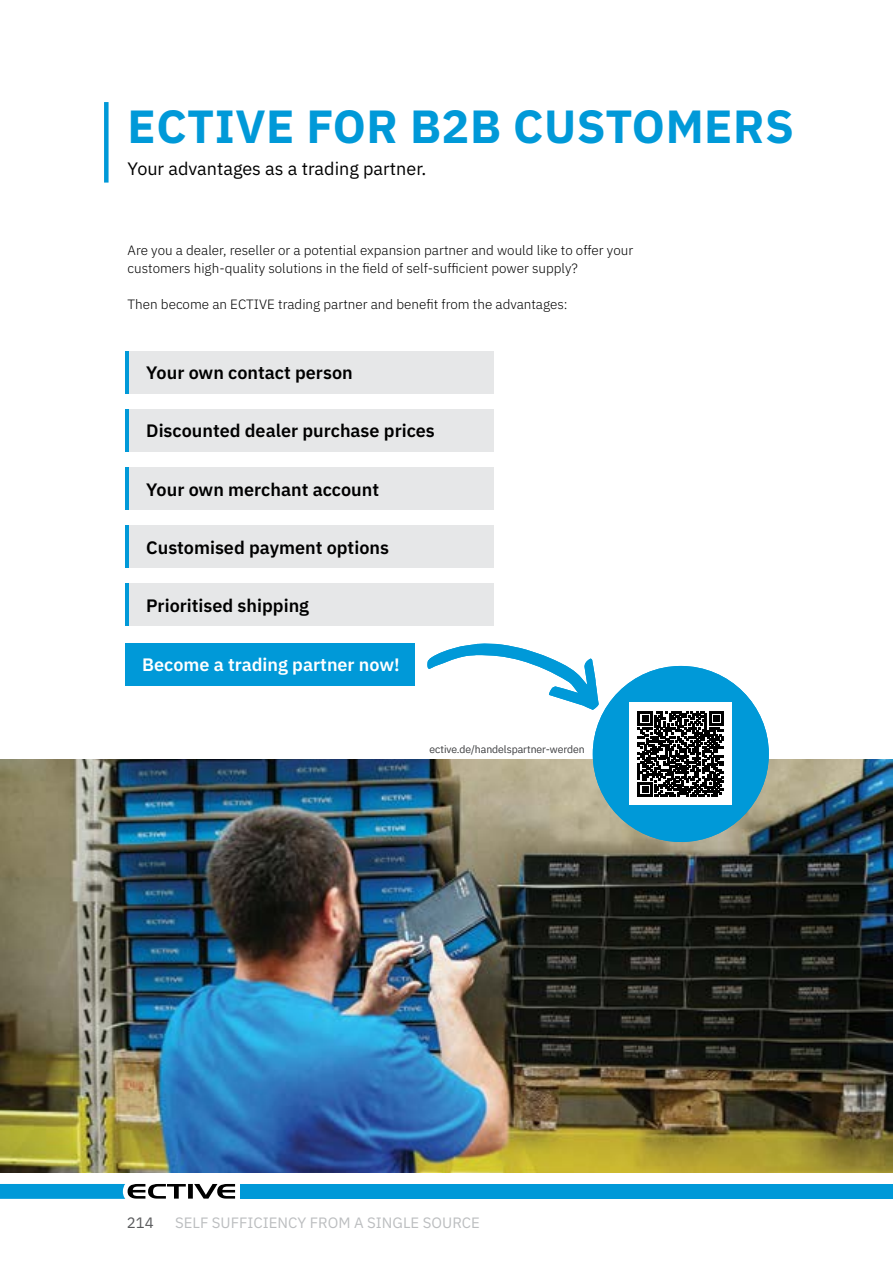
<style>
.page{position:relative;width:893px;height:1263px;background:#fff}
.page>*{position:absolute;margin:0;border:0;box-sizing:border-box;transform-origin:0 0}
.t1{font:700 46.5px "IBM Plex Sans";letter-spacing:.01em;color:#0099d8}
.t2{font:600 18px "IBM Plex Sans";color:#000}
.t3{font:18px "IBM Plex Sans";color:#000}
.t4{font:600 18px "IBM Plex Sans";color:#fff}
.t5{font:15px "IBM Plex Sans";color:#bcbec0}
.t6{font:15px "IBM Plex Sans";color:#58595b}
.t7{font:300 13.5px/18px "IBM Plex Sans";color:#000}
.t8{font:300 10.5px "IBM Plex Sans";color:#58595b}
</style>
<div class="page">
<svg style="left:0;top:1184px;width:235px;height:15px"></svg>
<div style="left:240px;top:1184px;width:653px;height:15px;background:#0099d8"></div>
<div style="left:104px;top:102px;width:5px;height:81px;background:#0099d8"></div>
<div style="left:129px;top:351px;width:365px;height:43px;background:#e6e7e8"></div>
<div style="left:129px;top:409px;width:365px;height:43px;background:#e6e7e8"></div>
<div style="left:129px;top:525px;width:365px;height:43px;background:#e6e7e8"></div>
<div style="left:129px;top:467px;width:365px;height:43px;background:#e6e7e8"></div>
<div style="left:129px;top:583px;width:365px;height:43px;background:#e6e7e8"></div>
<div style="left:125px;top:643px;width:290px;height:43px;background:#0099d8"></div>
<img style="left:0;top:759px;width:893px;height:413px">
<hr style="left:125px;top:351px;width:4px;height:43px;background:#0099d8">
<hr style="left:125px;top:409px;width:4px;height:43px;background:#0099d8">
<hr style="left:125px;top:467px;width:4px;height:43px;background:#0099d8">
<hr style="left:125px;top:525px;width:4px;height:43px;background:#0099d8">
<hr style="left:125px;top:583px;width:4px;height:43px;background:#0099d8">
<div style="left:593px;top:666px;width:176px;height:176px;background:#0099d8;border-radius:50%"></div>
<div style="left:629px;top:703px;width:103px;height:102px;background:#fff"></div>
<svg style="left:638px;top:711px;width:86px;height:86px"></svg>
<svg style="left:427px;top:643px;width:172px;height:67px"></svg>
<h1 class="t1" style="left:128px;top:89px;width:668px">ECTIVE FOR B2B CUSTOMERS</h1>
<h2 class="t3" style="left:128px;top:155px;width:300px">Your advantages as a trading partner.</h2>
<p class="t7" style="left:128px;top:240px;width:507px">Are you a dealer, reseller or a potential expansion partner and would like to offer your customers high-quality solutions in the field of self-sufficient power supply?</p>
<p class="t7" style="left:128px;top:294px;width:442px">Then become an ECTIVE trading partner and benefit from the advantages:</p>
<h2 class="t2" style="left:146px;top:359px;width:208px">Your own contact person</h2>
<h2 class="t2" style="left:146px;top:417px;width:290px">Discounted dealer purchase prices</h2>
<h2 class="t2" style="left:146px;top:475px;width:234px">Your own merchant account</h2>
<h2 class="t2" style="left:146px;top:533px;width:244px">Customised payment options</h2>
<h2 class="t2" style="left:146px;top:591px;width:164px">Prioritised shipping</h2>
<h2 class="t4" style="left:142px;top:651px;width:259px">Become a trading partner now!</h2>
<p class="t8" style="left:430px;top:741px;width:157px">ective.de/handelspartner-werden</p>
<p class="t6" style="left:127px;top:1211px;width:28px">214</p>
<p class="t5" style="left:175px;top:1211px;width:306px">SELF SUFFICIENCY FROM A SINGLE SOURCE</p>
</div>
